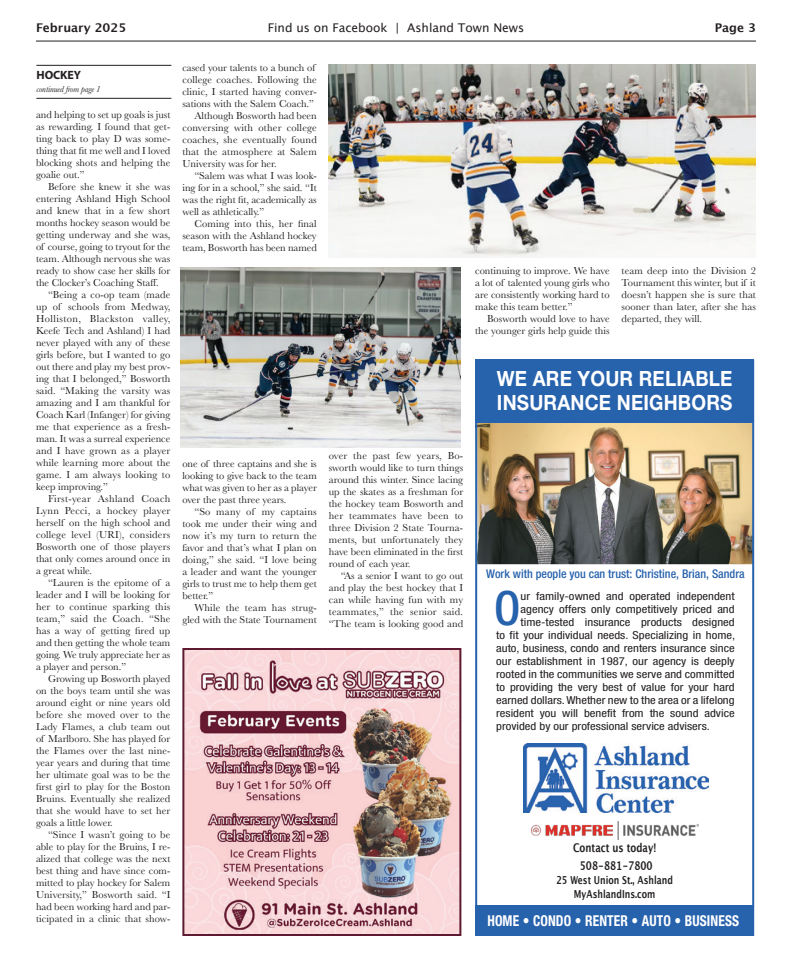
<style>
.page{position:relative;width:792px;height:972px;background:#fff}
.page>*{position:absolute;margin:0;border:0;box-sizing:border-box;transform-origin:0 0}
.t1{font:500 condensed 47.4px "Helvetica Neue";color:#2762ad}
.t2{font:700 21px/24px "Helvetica Neue";letter-spacing:.01em;color:#fff;scale:.9 1}
.t3{font:700 condensed 15px "Helvetica Neue";letter-spacing:.01em;color:#fff;scale:.9 1}
.t4{font:500 condensed 12px "Helvetica Neue";color:#2762ad}
.t5{font:12px "Lucida Grande";color:#231f20}
.t6{font:700 12px/17.6px "Lucida Grande";color:#231f20;text-align:center;scale:.77 1}
.t7{font:700 12px "Lucida Grande";color:#231f20}
.t8{font:700 12px "Myriad Pro";letter-spacing:-.01em;color:#231f20}
.t9{font:condensed 11px "Helvetica Neue";color:#231f20;scale:1.15 1}
.t10{font:700 11px/14px "Lucida Grande";color:#231f20;text-align:center;scale:.77 1}
.t11{font:10.5px/12px "Baskerville";color:#231f20;text-align:justify}
.t12{font:10.5px "Baskerville";letter-spacing:.02em;color:#231f20}
.t13{font:italic 9px "Baskerville";letter-spacing:-.015em;color:#231f20}
</style>
<div class="page">
<hr style="left:36px;top:41px;width:720px;height:1px;background:#231f20">
<img style="left:478px;top:423px;width:273px;height:142px">
<svg style="left:523px;top:812px;width:148px;height:1px"></svg>
<img style="left:523px;top:744px;width:185px;height:68px">
<div style="left:475px;top:360px;width:279px;height:63px;background:#2762ad"></div>
<div style="left:475px;top:905px;width:279px;height:31px;background:#2762ad"></div>
<img style="left:531px;top:822px;width:167px;height:17px">
<img style="left:185px;top:651px;width:273px;height:282px">
<div style="left:182px;top:648px;width:279px;height:288px;border:2px solid #5d1a30"></div>
<hr style="left:36px;top:65px;width:135px;height:1px;background:#231f20">
<hr style="left:36px;top:98px;width:135px;height:1px;background:#231f20">
<img style="left:329px;top:64px;width:426px;height:194px">
<img style="left:181px;top:267px;width:279px;height:180px">
<p class="t7" style="left:36px;top:18px;width:92px">February 2025</p>
<p class="t5" style="left:268px;top:20px;width:258px">Find us on Facebook | Ashland Town News</p>
<p class="t7" style="left:715px;top:18px;width:43px">Page 3</p>
<p class="t8" style="left:37px;top:67px;width:46px">HOCKEY</p>
<p class="t13" style="left:36px;top:83px;width:66px">continued from page 1</p>
<p class="t11" style="left:36px;top:109px;width:136px">and helping to set up goals is just as rewarding. I found that get&shy;ting back to play D was some&shy;thing that fit me well and I loved blocking shots and helping the goalie out.”</p>
<p class="t11" style="left:36px;top:181px;width:136px;text-indent:12px">Before she knew it she was entering Ashland High School and knew that in a few short months hockey season would be getting underway and she was, of course, going to tryout for the team. Although nervous she was ready to show case her skills for the Clocker’s Coaching Staff.</p>
<p class="t11" style="left:36px;top:289px;width:136px;text-indent:12px">“Being a co-op team (made up of schools from Medway, Holliston, Blackston valley, Keefe Tech and Ashland) I had never played with any of these girls before, but I wanted to go out there and play my best prov&shy;ing that I belonged,” Bosworth said. “Making the varsity was amazing and I am thankful for Coach Karl (Infanger) for giving me that experience as a fresh&shy;man. It was a surreal experience and I have grown as a player while learning more about the game. I am always looking to keep improving.”</p>
<p class="t11" style="left:36px;top:493px;width:136px;text-indent:12px">First-year Ashland Coach Lynn Pecci, a hockey player herself on the high school and college level (URI), considers Bosworth one of those players that only comes around once in a great while.</p>
<p class="t11" style="left:36px;top:577px;width:136px;text-indent:12px">“Lauren is the epitome of a leader and I will be looking for her to continue sparking this team,” said the Coach. “She has a way of getting fired up and then getting the whole team going. We truly appreciate her as a player and person.”</p>
<p class="t11" style="left:36px;top:673px;width:136px;text-indent:12px">Growing up Bosworth played on the boys team until she was around eight or nine years old before she moved over to the Lady Flames, a club team out of Marlboro. She has played for the Flames over the last nine&shy;year years and during that time her ultimate goal was to be the first girl to play for the Boston Bruins. Eventually she realized that she would have to set her goals a little lower.</p>
<p class="t11" style="left:36px;top:829px;width:136px;text-indent:12px">“Since I wasn’t going to be able to play for the Bruins, I re&shy;alized that college was the next best thing and have since com&shy;mitted to play hockey for Salem University,” Bosworth said. “I had been working hard and par&shy;ticipated in a clinic that show-</p>
<p class="t11" style="left:182px;top:62px;width:134px">cased your talents to a bunch of</p>
<p class="t11" style="left:182px;top:74px;width:136px">college coaches. Following the</p>
<p class="t11" style="left:182px;top:86px;width:136px">clinic, I started having conver-</p>
<p class="t11" style="left:182px;top:98px;width:133px">sations with the Salem Coach.”</p>
<p class="t11" style="left:194px;top:110px;width:124px">Although Bosworth had been</p>
<p class="t12" style="left:182px;top:121px;width:136px">conversing with other college</p>
<p class="t11" style="left:182px;top:134px;width:136px">coaches, she eventually found</p>
<p class="t11" style="left:182px;top:146px;width:136px">that the atmosphere at Salem</p>
<p class="t11" style="left:182px;top:158px;width:96px">University was for her.</p>
<p class="t11" style="left:194px;top:170px;width:124px">“Salem was what I was look-</p>
<p class="t11" style="left:182px;top:182px;width:136px">ing for in a school,” she said. “It</p>
<p class="t11" style="left:182px;top:194px;width:136px">was the right fit, academically as</p>
<p class="t11" style="left:182px;top:206px;width:83px">well as athletically.”</p>
<p class="t11" style="left:194px;top:218px;width:124px">Coming into this, her final</p>
<p class="t11" style="left:182px;top:230px;width:136px">season with the Ashland hockey</p>
<p class="t11" style="left:182px;top:242px;width:136px">team, Bosworth has been named</p>
<p class="t11" style="left:182px;top:458px;width:136px">one of three captains and she is looking to give back to the team what was given to her as a player over the past three years.</p>
<p class="t11" style="left:182px;top:506px;width:136px;text-indent:12px">“So many of my captains took me under their wing and now it’s my turn to return the favor and that’s what I plan on doing,” she said. “I love being a leader and want the younger girls to trust me to help them get better.”</p>
<p class="t11" style="left:182px;top:602px;width:136px;text-align:right">While the team has strug&shy;gled with the State Tournament</p>
<p class="t11" style="left:475px;top:265px;width:136px">continuing to improve. We have a lot of talented young girls who are consistently working hard to make this team better.”</p>
<p class="t11" style="left:475px;top:313px;width:136px;text-align:right">Bosworth would love to have the younger girls help guide this</p>
<p class="t11" style="left:622px;top:265px;width:136px">team deep into the Division 2<br>Tournament this winter, but if it doesn’t happen she is sure that sooner than later, after she has departed, they will.</p>
<h2 class="t2" style="left:497px;top:366px;width:263px">WE ARE YOUR RELIABLE<br>INSURANCE NEIGHBORS</h2>
<p class="t11" style="left:329px;top:450px;width:136px">over the past few years, Bo&shy;sworth would like to turn things around this winter. Since lacing up the skates as a freshman for the hockey team Bosworth and her teammates have been to three Division 2 State Tourna&shy;ments, but unfortunately they have been eliminated in the first round of each year.</p>
<p class="t11" style="left:329px;top:570px;width:136px;text-indent:12px">“As a senior I want to go out and play the best hockey that I can while having fun with my teammates,” the senior said. “The team is looking good and</p>
<p class="t4" style="left:486px;top:567px;width:260px">Work with people you can trust: Christine, Brian, Sandra</p>
<h1 class="t1" style="left:494px;top:580px;width:28px">O</h1>
<p class="t9" style="left:521px;top:590px;width:188px">ur family-owned and operated independent</p>
<p class="t9" style="left:521px;top:603px;width:188px">agency offers only competitively priced and</p>
<p class="t9" style="left:521px;top:616px;width:188px">time-tested insurance products designed</p>
<p class="t9" style="left:496px;top:629px;width:209px">to fit your individual needs. Specializing in home,</p>
<p class="t9" style="left:496px;top:642px;width:209px">auto, business, condo and renters insurance since</p>
<p class="t9" style="left:496px;top:655px;width:209px">our establishment in 1987, our agency is deeply</p>
<p class="t9" style="left:496px;top:668px;width:209px">rooted in the communities we serve and committed</p>
<p class="t9" style="left:496px;top:681px;width:209px">to providing the very best of value for your hard</p>
<p class="t9" style="left:496px;top:694px;width:209px">earned dollars. Whether new to the area or a lifelong</p>
<p class="t9" style="left:496px;top:707px;width:209px">resident you will benefit from the sound advice</p>
<p class="t9" style="left:496px;top:720px;width:187px">provided by our professional service advisers.</p>
<p class="t6" style="left:573px;top:839px;width:110px">Contact us today!<br>508-881-7800</p>
<p class="t10" style="left:556px;top:873px;width:153px">25 West Union St., Ashland<br>MyAshlandIns.com</p>
<h3 class="t3" style="left:487px;top:911px;width:281px">HOME • CONDO • RENTER • AUTO • BUSINESS</h3>
</div>
